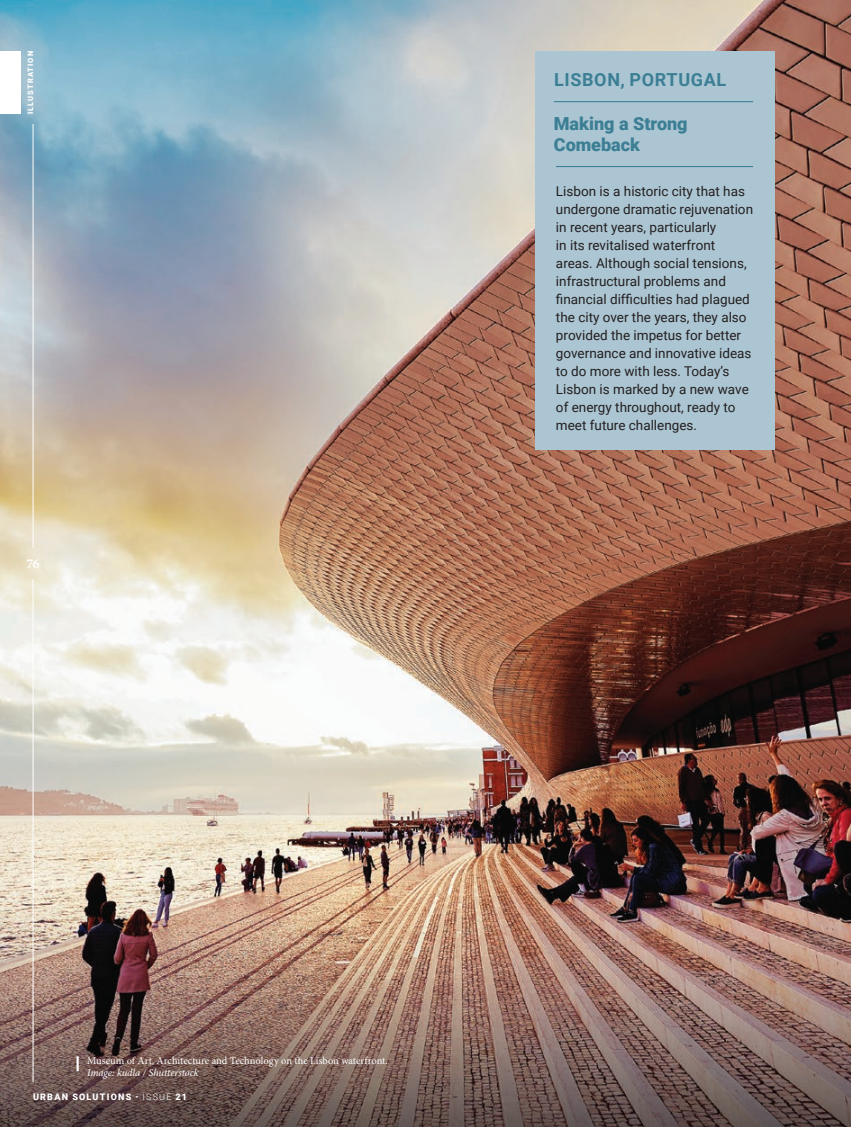
<style>
.page{position:relative;width:851px;height:1127px;background:#fff}
.page>*{position:absolute;margin:0;border:0;box-sizing:border-box;transform-origin:0 0}
.t1{font:900 18px/21px "Roboto";color:#3c7f95}
.t2{font:700 18px "Roboto";letter-spacing:.035em;color:#3c7f95}
.t3{font:13.5px/18px "Roboto";color:#231f20}
.t4{font:700 13.5px "Minion Pro";color:#fff}
.t5{font:10.5px "Minion Pro";letter-spacing:-.005em;color:#fff}
.t6{font:italic 10.5px "Minion Pro";letter-spacing:-.005em;color:#fff}
.t7{font:900 9px "Roboto";letter-spacing:.135em;color:#fff}
.t8{font:900 7.5px "Roboto";letter-spacing:.135em;color:#fff}
.s1{font-weight:300}
</style>
<div class="page">
<img style="left:0;top:0;width:850px;height:1127px">
<svg style="left:77px;top:1056px;width:2px;height:15px"></svg>
<div style="left:534px;top:51px;width:240px;height:398px;background:#acc5d2"></div>
<hr style="left:556px;top:166px;width:197px;height:1px;background:#3c7f95">
<hr style="left:553px;top:101px;width:200px;height:1px;background:#3c7f95">
<hr style="left:33px;top:579px;width:1px;height:503px;background:#fff">
<hr style="left:33px;top:124px;width:1px;height:424px;background:#fff">
<div style="left:0;top:51px;width:21px;height:62px;background:#fff"></div>
<p class="t8" style="left:25px;top:114px;width:64px;rotate:-90deg">ILLUSTRATION</p>
<p class="t4" style="left:26px;top:554px;width:15px">76</p>
<h1 class="t2" style="left:554px;top:67px;width:173px">LISBON, PORTUGAL</h1>
<h1 class="t1" style="left:553px;top:112px;width:135px">Making a Strong<br>Comeback</h1>
<p class="t3" style="left:556px;top:182px;width:199px">Lisbon is a historic city that has undergone dramatic rejuvenation in recent years, particularly<br>in its revitalised waterfront areas. Although social tensions, infrastructural problems and financial difficulties had plagued the city over the years, they also provided the impetus for better governance and innovative ideas to do more with less. Today’s<br>Lisbon is marked by a new wave of energy throughout, ready to meet future challenges.</p>
<p class="t5" style="left:87px;top:1053px;width:302px">Museum of Art, Architecture and Technology on the Lisbon waterfront.</p>
<p class="t6" style="left:87px;top:1065px;width:113px">Image: kudla / Shutterstock</p>
<p class="t7" style="left:33px;top:1090px;width:155px">URBAN SOLUTIONS <span class="s1">• ISSUE</span> 21</p>
</div>
